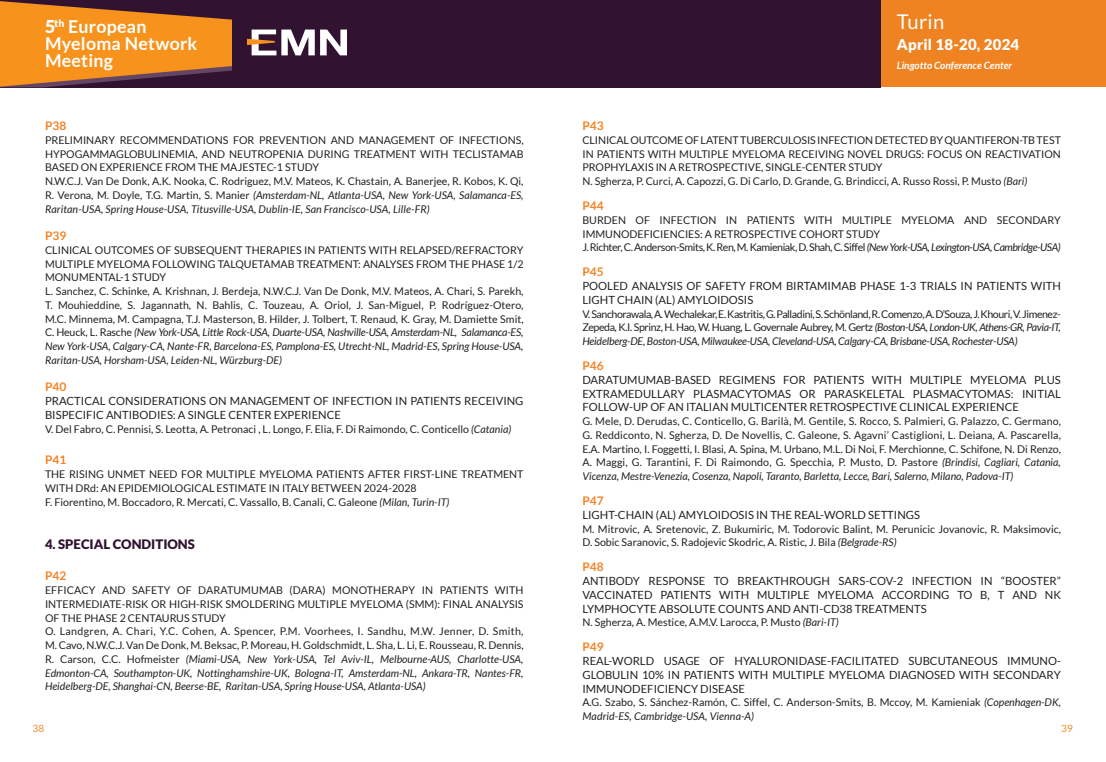
<style>
.page{position:relative;width:1106px;height:762px;background:#fff}
.page>*{position:absolute;margin:0;border:0;box-sizing:border-box;transform-origin:0 0}
.t1{font:20.25px "Lato";letter-spacing:.015em;color:#fff}
.t2{font:700 17.75px/17px "Lato";letter-spacing:.015em;color:#fff}
.t3{font:900 15px "Lato";letter-spacing:.015em;color:#fff}
.t4{font:900 13px "Lato";color:#311331}
.t5{font:700 11.88px "Lato";color:#f38222}
.t6{font:11.25px/13.8px "Lato";color:#231f20;text-align:justify}
.t7{font:10.62px/13.8px "Lato";color:#231f20}
.t8{font:italic 700 10.12px "Lato";color:#fff}
.t9{font:10px "Lato";color:#ef8a27}
.s1{font-weight:900}
.s2{font-style:italic}
</style>
<div class="page">
<div style="left:880px;top:0;width:226px;height:87px;background:#ef8322"></div>
<div style="left:0;top:0;width:880px;height:87px;background:#311331"></div>
<svg style="left:0;top:1px;width:232px;height:86px"></svg>
<svg style="left:247px;top:30px;width:100px;height:25px"></svg>
<h2 class="t2" style="left:45px;top:18px;width:154px"><span class="s1">5</span><sup>th</sup> European<br>Myeloma Network<br>Meeting</h2>
<p class="t5" style="left:45px;top:118px;width:23px">P38</p>
<p class="t7" style="left:45px;top:133px;width:480px">PRELIMINARY RECOMMENDATIONS FOR PREVENTION AND MANAGEMENT OF INFECTIONS, HYPOGAMMAGLOBULINEMIA, AND NEUTROPENIA DURING TREATMENT WITH TECLISTAMAB BASED ON EXPERIENCE FROM THE MAJESTEC-1 STUDY<br>N.W.C.J. Van De Donk, A.K. Nooka, C. Rodriguez, M.V. Mateos, K. Chastain, A. Banerjee, R. Kobos, K. Qi, R. Verona, M. Doyle, T.G. Martin, S. Manier <span class="s2">(Amsterdam-NL, Atlanta-USA, New York-USA, Salamanca-ES, Raritan-USA, Spring House-USA, Titusville-USA, Dublin-IE, San Francisco-USA, Lille-FR)</span></p>
<p class="t5" style="left:45px;top:228px;width:23px">P39</p>
<p class="t7" style="left:45px;top:243px;width:480px">CLINICAL OUTCOMES OF SUBSEQUENT THERAPIES IN PATIENTS WITH RELAPSED/REFRACTORY MULTIPLE MYELOMA FOLLOWING TALQUETAMAB TREATMENT: ANALYSES FROM THE PHASE 1/2<br>MONUMENTAL-1 STUDY<br>L. Sanchez, C. Schinke, A. Krishnan, J. Berdeja, N.W.C.J. Van De Donk, M.V. Mateos, A. Chari, S. Parekh, T. Mouhieddine, S. Jagannath, N. Bahlis, C. Touzeau, A. Oriol, J. San-Miguel, P. Rodríguez-Otero, M.C. Minnema, M. Campagna, T.J. Masterson, B. Hilder, J. Tolbert, T. Renaud, K. Gray, M. Damiette Smit, C. Heuck, L. Rasche <span class="s2">(New York-USA, Little Rock-USA, Duarte-USA, Nashville-USA, Amsterdam-NL, Salamanca-ES, New York-USA, Calgary-CA, Nante-FR, Barcelona-ES, Pamplona-ES, Utrecht-NL, Madrid-ES, Spring House-USA, Raritan-USA, Horsham-USA, Leiden-NL, Würzburg-DE)</span></p>
<p class="t5" style="left:45px;top:380px;width:23px">P40</p>
<p class="t6" style="left:45px;top:394px;width:480px">PRACTICAL CONSIDERATIONS ON MANAGEMENT OF INFECTION IN PATIENTS RECEIVING<br>BISPECIFIC ANTIBODIES: A SINGLE CENTER EXPERIENCE</p>
<p class="t7" style="left:45px;top:422px;width:468px">V. Del Fabro, C. Pennisi, S. Leotta, A. Petronaci , L. Longo, F. Elia, F. Di Raimondo, C. Conticello <span class="s2">(Catania)</span></p>
<p class="t5" style="left:45px;top:453px;width:23px">P41</p>
<p class="t7" style="left:45px;top:467px;width:480px">THE RISING UNMET NEED FOR MULTIPLE MYELOMA PATIENTS AFTER FIRST-LINE TREATMENT<br>WITH DRd: AN EPIDEMIOLOGICAL ESTIMATE IN ITALY BETWEEN 2024-2028<br>F. Fiorentino, M. Boccadoro, R. Mercati, C. Vassallo, B. Canali, C. Galeone <span class="s2">(Milan, Turin-IT)</span></p>
<p class="t4" style="left:45px;top:536px;width:151px">4. SPECIAL CONDITIONS</p>
<p class="t5" style="left:45px;top:568px;width:23px">P42</p>
<p class="t7" style="left:45px;top:583px;width:480px">EFFICACY AND SAFETY OF DARATUMUMAB (DARA) MONOTHERAPY IN PATIENTS WITH INTERMEDIATE-RISK OR HIGH-RISK SMOLDERING MULTIPLE MYELOMA (SMM): FINAL ANALYSIS OF THE PHASE 2 CENTAURUS STUDY<br>O. Landgren, A. Chari, Y.C. Cohen, A. Spencer, P.M. Voorhees, I. Sandhu, M.W. Jenner, D. Smith, M. Cavo, N.W.C.J. Van De Donk, M. Beksac, P. Moreau, H. Goldschmidt, L. Sha, L. Li, E. Rousseau, R. Dennis, R. Carson, C.C. Hofmeister <span class="s2">(Miami-USA, New York-USA, Tel Aviv-IL, Melbourne-AUS, Charlotte-USA, Edmonton-CA, Southampton-UK, Nottinghamshire-UK, Bologna-IT, Amsterdam-NL, Ankara-TR, Nantes-FR, Heidelberg-DE, Shanghai-CN, Beerse-BE, Raritan-USA, Spring House-USA, Atlanta-USA)</span></p>
<h1 class="t1" style="left:896px;top:9px;width:49px">Turin</h1>
<h3 class="t3" style="left:896px;top:35px;width:124px">April 18-20, 2024</h3>
<p class="t8" style="left:896px;top:59px;width:117px">Lingotto Conference Center</p>
<p class="t5" style="left:582px;top:118px;width:23px">P43</p>
<p class="t7" style="left:582px;top:133px;width:480px">CLINICAL OUTCOME OF LATENT TUBERCULOSIS INFECTION DETECTED BY QUANTIFERON-TB TEST IN PATIENTS WITH MULTIPLE MYELOMA RECEIVING NOVEL DRUGS: FOCUS ON REACTIVATION PROPHYLAXIS IN A RETROSPECTIVE, SINGLE-CENTER STUDY<br>N. Sgherza, P. Curci, A. Capozzi, G. Di Carlo, D. Grande, G. Brindicci, A. Russo Rossi, P. Musto <span class="s2">(Bari)</span></p>
<p class="t5" style="left:582px;top:198px;width:23px">P44</p>
<p class="t7" style="left:582px;top:213px;width:480px">BURDEN OF INFECTION IN PATIENTS WITH MULTIPLE MYELOMA AND SECONDARY<br>IMMUNODEFICIENCIES: A RETROSPECTIVE COHORT STUDY<br>J. Richter, C. Anderson-Smits, K. Ren, M. Kamieniak, D. Shah, C. Siffel <span class="s2">(New York-USA, Lexington-USA, Cambridge-USA)</span></p>
<p class="t5" style="left:582px;top:265px;width:23px">P45</p>
<p class="t6" style="left:582px;top:279px;width:480px">POOLED ANALYSIS OF SAFETY FROM BIRTAMIMAB PHASE 1-3 TRIALS IN PATIENTS WITH<br>LIGHT CHAIN (AL) AMYLOIDOSIS</p>
<p class="t7" style="left:582px;top:307px;width:480px;text-align:justify">V. Sanchorawala, A. Wechalekar, E. Kastritis, G. Palladini, S. Schönland, R. Comenzo, A. D’Souza, J. Khouri, V. Jimenez-Zepeda, K.I. Sprinz, H. Hao, W. Huang, L. Governale Aubrey, M. Gertz <span class="s2">(Boston-USA, London-UK, Athens-GR, Pavia-IT, Heidelberg-DE, Boston-USA, Milwaukee-USA, Cleveland-USA, Calgary-CA, Brisbane-USA, Rochester-USA)</span></p>
<p class="t5" style="left:582px;top:358px;width:23px">P46</p>
<p class="t6" style="left:582px;top:373px;width:480px">DARATUMUMAB-BASED REGIMENS FOR PATIENTS WITH MULTIPLE MYELOMA PLUS EXTRAMEDULLARY PLASMACYTOMAS OR PARASKELETAL PLASMACYTOMAS: INITIAL FOLLOW-UP OF AN ITALIAN MULTICENTER RETROSPECTIVE CLINICAL EXPERIENCE</p>
<p class="t7" style="left:582px;top:414px;width:480px;text-align:justify">G. Mele, D. Derudas, C. Conticello, G. Barilà, M. Gentile, S. Rocco, S. Palmieri, G. Palazzo, C. Germano, G. Reddiconto, N. Sgherza, D. De Novellis, C. Galeone, S. Agavni’ Castiglioni, L. Deiana, A. Pascarella, E.A. Martino, I. Foggetti, I. Blasi, A. Spina, M. Urbano, M.L. Di Noi, F. Merchionne, C. Schifone, N. Di Renzo, A. Maggi, G. Tarantini, F. Di Raimondo, G. Specchia, P. Musto, D. Pastore <span class="s2">(Brindisi, Cagliari, Catania, Vicenza, Mestre-Venezia, Cosenza, Napoli, Taranto, Barletta, Lecce, Bari, Salerno, Milano, Padova-IT)</span></p>
<p class="t5" style="left:582px;top:493px;width:23px">P47</p>
<p class="t6" style="left:582px;top:508px;width:339px">LIGHT-CHAIN (AL) AMYLOIDOSIS IN THE REAL-WORLD SETTINGS</p>
<p class="t7" style="left:582px;top:522px;width:480px">M. Mitrovic, A. Sretenovic, Z. Bukumiric, M. Todorovic Balint, M. Perunicic Jovanovic, R. Maksimovic,<br>D. Sobic Saranovic, S. Radojevic Skodric, A. Ristic, J. Bila <span class="s2">(Belgrade-RS)</span></p>
<p class="t5" style="left:582px;top:560px;width:23px">P48</p>
<p class="t6" style="left:582px;top:574px;width:480px">ANTIBODY RESPONSE TO BREAKTHROUGH SARS-COV-2 INFECTION IN “BOOSTER” VACCINATED PATIENTS WITH MULTIPLE MYELOMA ACCORDING TO B, T AND NK LYMPHOCYTE ABSOLUTE COUNTS AND ANTI-CD38 TREATMENTS</p>
<p class="t7" style="left:582px;top:615px;width:258px">N. Sgherza, A. Mestice, A.M.V. Larocca, P. Musto <span class="s2">(Bari-IT)</span></p>
<p class="t5" style="left:582px;top:640px;width:23px">P49</p>
<p class="t6" style="left:582px;top:654px;width:480px">REAL-WORLD USAGE OF HYALURONIDASE-FACILITATED SUBCUTANEOUS IMMUNO-GLOBULIN 10% IN PATIENTS WITH MULTIPLE MYELOMA DIAGNOSED WITH SECONDARY IMMUNODEFICIENCY DISEASE</p>
<p class="t7" style="left:582px;top:695px;width:480px">A.G. Szabo, S. Sánchez-Ramón, C. Siffel, C. Anderson-Smits, B. Mccoy, M. Kamieniak <span class="s2">(Copenhagen-DK,<br>Madrid-ES, Cambridge-USA, Vienna-A)</span></p>
<p class="t9" style="left:33px;top:722px;width:13px">38</p>
<p class="t9" style="left:1061px;top:722px;width:13px">39</p>
</div>
